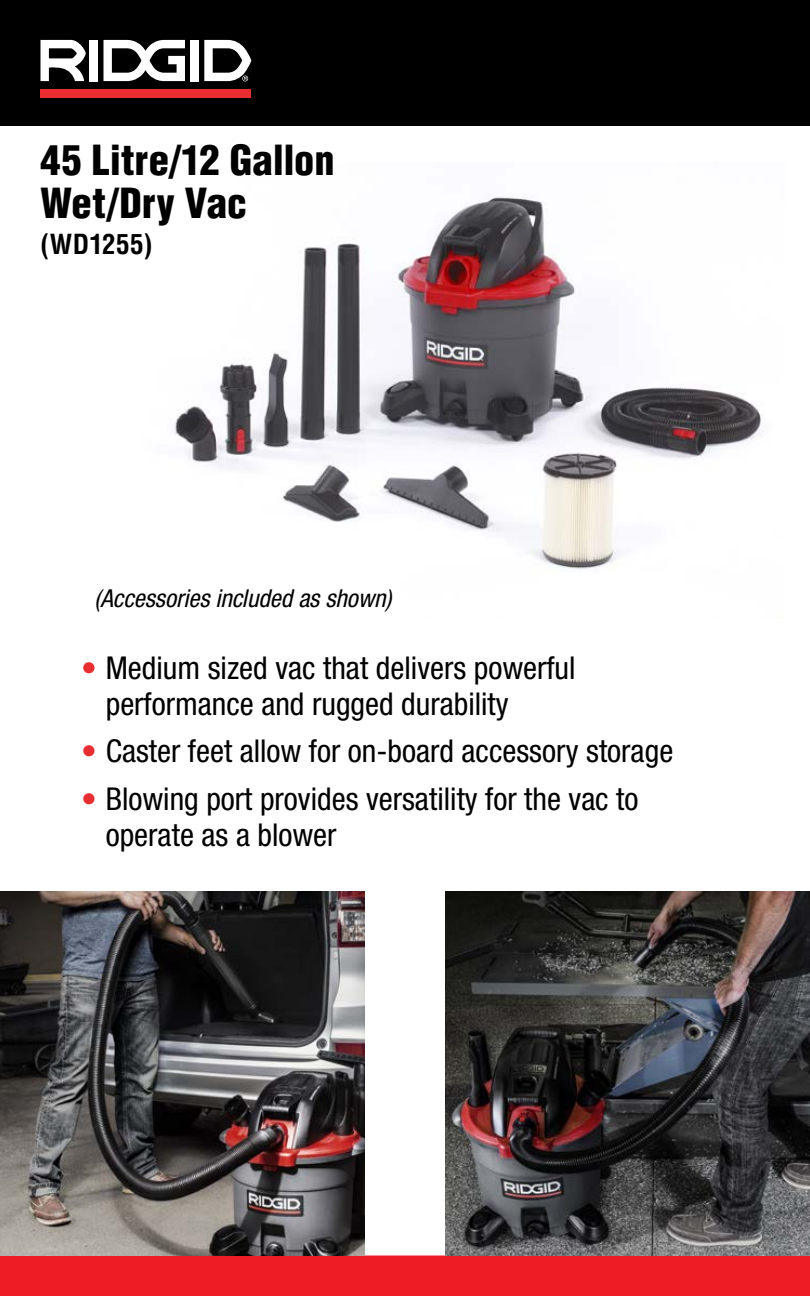
<style>
.page{position:relative;width:810px;height:1296px;background:#fff}
.page>*{position:absolute;margin:0;border:0;box-sizing:border-box;transform-origin:0 0}
.t1{font:900 condensed 40.5px/42.8px "Helvetica LT Std";color:#000}
.t2{font:condensed 31.5px/36px "Helvetica Neue LT Std";color:#000}
.t3{font:700 condensed 27px "Helvetica LT Std";letter-spacing:.01em;color:#000}
.t4{font:italic condensed 24.75px "Helvetica Neue LT Std";color:#000}
.s1{color:#e92e31}
</style>
<div class="page">
<div style="left:0;top:1256px;width:810px;height:40px;background:#ed1d24"></div>
<img style="left:446px;top:891px;width:364px;height:365px">
<img style="left:0;top:891px;width:364px;height:365px">
<img style="left:174px;top:195px;width:590px;height:376px">
<div style="left:0;top:0;width:810px;height:126px;background:#000"></div>
<div style="left:40px;top:89px;width:211px;height:9px;background:#e92e31"></div>
<div style="left:90px;top:40px;width:8px;height:41px;background:#fff"></div>
<div style="left:190px;top:40px;width:9px;height:41px;background:#fff"></div>
<svg style="left:41px;top:40px;width:45px;height:41px"></svg>
<svg style="left:104px;top:40px;width:81px;height:41px"></svg>
<svg style="left:204px;top:40px;width:47px;height:41px"></svg>
<p class="t1" style="left:40px;top:138px;width:296px">45 Litre/12 Gallon<br>Wet/Dry Vac</p>
<p class="t3" style="left:40px;top:227px;width:113px">(WD1255)</p>
<p class="t4" style="left:94px;top:584px;width:299px">(Accessories included as shown)</p>
<p class="t2" style="left:106px;top:650px;width:471px;text-indent:-25px"><span class="s1">•</span> Medium sized vac that delivers powerful performance and rugged durability</p>
<p class="t2" style="left:81px;top:733px;width:594px"><span class="s1">•</span> Caster feet allow for on-board accessory storage</p>
<p class="t2" style="left:106px;top:780px;width:534px;text-indent:-25px"><span class="s1">•</span> Blowing port provides versatility for the vac to operate as a blower</p>
</div>
